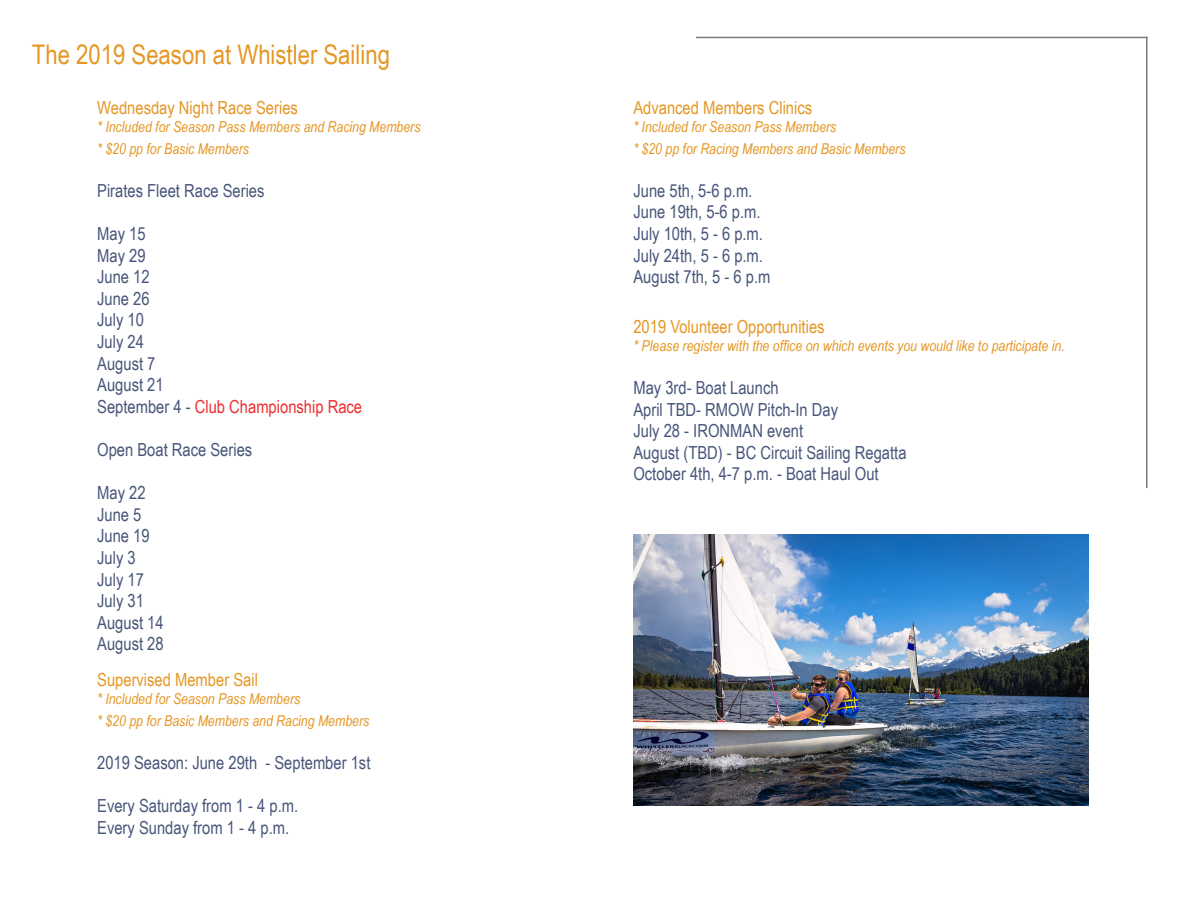
<style>
.page{position:relative;width:1188px;height:918px;background:#fff}
.page>*{position:absolute;margin:0;border:0;box-sizing:border-box;transform-origin:0 0}
.t1{font:27px "Arial Narrow";color:#e59623}
.t2{font:18px "Arial Narrow";color:#47557a}
.t3{font:18px "Arial Narrow";color:#e59623}
.t4{font:18px "Arial Narrow";color:#ee2d31}
.t5{font:italic 15px "Arial Narrow";color:#e59623}
.s1{color:#47557a}
</style>
<div class="page">
<img style="left:633px;top:534px;width:455px;height:271px">
<hr style="left:696px;top:37px;width:452px;height:1px;background:#797c7e">
<hr style="left:1146px;top:37px;width:2px;height:451px;background:#797c7e">
<p class="t1" style="left:32px;top:35px;width:360px">The 2019 Season at Whistler Sailing</p>
<p class="t3" style="left:97px;top:95px;width:202px">Wednesday Night Race Series</p>
<p class="t5" style="left:97px;top:116px;width:325px">* Included for Season Pass Members and Racing Members</p>
<p class="t5" style="left:97px;top:138px;width:153px">* $20 pp for Basic Members</p>
<p class="t2" style="left:97px;top:177px;width:169px">Pirates Fleet Race Series</p>
<p class="t2" style="left:97px;top:221px;width:50px">May 15</p>
<p class="t2" style="left:97px;top:242px;width:50px">May 29</p>
<p class="t2" style="left:97px;top:264px;width:54px">June 12</p>
<p class="t2" style="left:97px;top:285px;width:54px">June 26</p>
<p class="t2" style="left:97px;top:307px;width:48px">July 10</p>
<p class="t2" style="left:97px;top:329px;width:48px">July 24</p>
<p class="t2" style="left:97px;top:350px;width:60px">August 7</p>
<p class="t2" style="left:97px;top:372px;width:68px">August 21</p>
<p class="t4" style="left:97px;top:393px;width:266px"><span class="s1">September 4 -</span> Club Championship Race</p>
<p class="t2" style="left:97px;top:437px;width:157px">Open Boat Race Series</p>
<p class="t2" style="left:97px;top:480px;width:50px">May 22</p>
<p class="t2" style="left:97px;top:501px;width:46px">June 5</p>
<p class="t2" style="left:97px;top:523px;width:54px">June 19</p>
<p class="t2" style="left:97px;top:545px;width:40px">July 3</p>
<p class="t2" style="left:97px;top:566px;width:48px">July 17</p>
<p class="t2" style="left:97px;top:588px;width:48px">July 31</p>
<p class="t2" style="left:97px;top:609px;width:68px">August 14</p>
<p class="t2" style="left:97px;top:631px;width:68px">August 28</p>
<p class="t3" style="left:97px;top:666px;width:162px">Supervised Member Sail</p>
<p class="t5" style="left:97px;top:688px;width:205px">* Included for Season Pass Members</p>
<p class="t5" style="left:97px;top:710px;width:274px">* $20 pp for Basic Members and Racing Members</p>
<p class="t2" style="left:97px;top:749px;width:275px">2019 Season: June 29th - September 1st</p>
<p class="t2" style="left:97px;top:792px;width:202px">Every Saturday from 1 - 4 p.m.</p>
<p class="t2" style="left:97px;top:814px;width:193px">Every Sunday from 1 - 4 p.m.</p>
<p class="t3" style="left:633px;top:95px;width:180px">Advanced Members Clinics</p>
<p class="t5" style="left:633px;top:116px;width:205px">* Included for Season Pass Members</p>
<p class="t5" style="left:633px;top:138px;width:274px">* $20 pp for Racing Members and Basic Members</p>
<p class="t2" style="left:633px;top:177px;width:120px">June 5th, 5-6 p.m.</p>
<p class="t2" style="left:633px;top:199px;width:129px">June 19th, 5-6 p.m.</p>
<p class="t2" style="left:633px;top:221px;width:131px">July 10th, 5 - 6 p.m.</p>
<p class="t2" style="left:633px;top:242px;width:131px">July 24th, 5 - 6 p.m.</p>
<p class="t2" style="left:633px;top:264px;width:139px">August 7th, 5 - 6 p.m</p>
<p class="t3" style="left:633px;top:313px;width:193px">2019 Volunteer Opportunities</p>
<p class="t5" style="left:633px;top:335px;width:433px">* Please register with the office on which events you would like to participate in.</p>
<p class="t2" style="left:633px;top:374px;width:147px">May 3rd- Boat Launch</p>
<p class="t2" style="left:633px;top:396px;width:206px">April TBD- RMOW Pitch-In Day</p>
<p class="t2" style="left:633px;top:418px;width:171px">July 28 - IRONMAN event</p>
<p class="t2" style="left:633px;top:439px;width:275px">August (TBD) - BC Circuit Sailing Regatta</p>
<p class="t2" style="left:633px;top:461px;width:247px">October 4th, 4-7 p.m. - Boat Haul Out</p>
</div>
